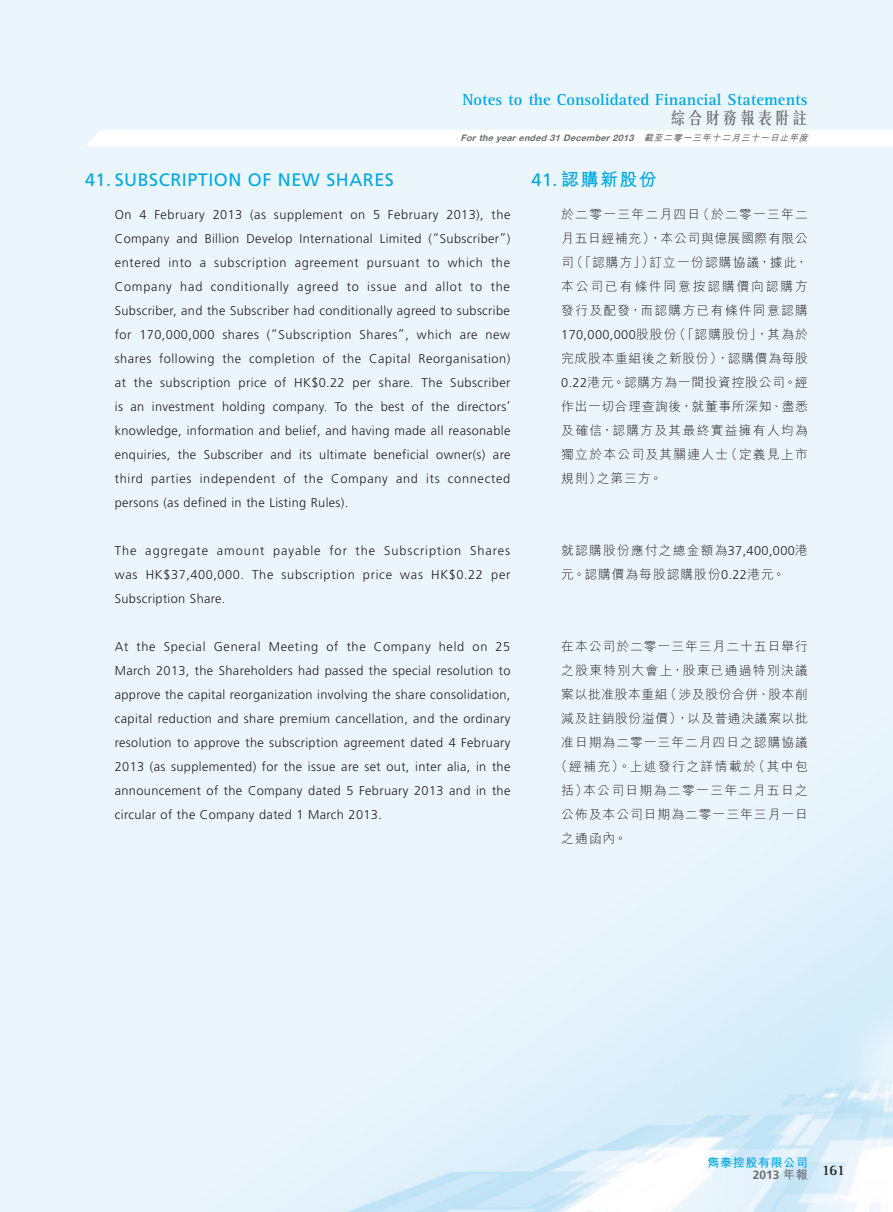
<style>
.page{position:relative;width:893px;height:1212px;background:#fff}
.page>*{position:absolute;margin:0;border:0;box-sizing:border-box;transform-origin:0 0}
.Heading_1{font:18px "Frutiger LT Std";letter-spacing:.03em;color:#00a8e2}
.C_Heading_1{font:700 18px "M Hei HK";letter-spacing:.08em;color:#00a8e2}
.t1{font:700 16.5px "Rotis Serif Std";letter-spacing:.005em;color:#00a8e2}
.t2{font:500 16.5px "C Song 3 HK";letter-spacing:.055em;color:#6c6d70}
.Body_Text{font:300 12.75px/24px "Frutiger LT Std";letter-spacing:.03em;color:#231f20;text-align:justify}
.C_Body_Text{font:300 12.75px/24px "M Hei HK";letter-spacing:.08em;color:#231f20;text-align:justify}
.C_Body_Text-2{font:300 12.75px "M Hei HK";letter-spacing:.05em;color:#231f20}
.C_Body_Text-3{font:300 12.75px "M Hei HK";letter-spacing:.055em;color:#231f20}
.C_Body_Text-4{font:300 12.75px "M Hei HK";letter-spacing:.115em;color:#231f20}
.C_Body_Text-5{font:300 12.75px "M Hei HK";letter-spacing:.1em;color:#231f20}
.C_Body_Text-6{font:300 12.75px "M Hei HK";letter-spacing:.11em;color:#231f20}
.t3{font:700 12px "Frutiger LT Std";color:#6c6d70}
.t4{font:700 12px "M Hei HK";letter-spacing:.055em;color:#00a8e2}
.t5{font:italic 700 9px "Helvetica Neue LT Std";color:#6c6d70}
.s1{font-family:"M Hei HK"}
.s2{font-family:"Frutiger LT Std";font-weight:400}
.s3{font-family:"Frutiger LT Std"}
</style>
<div class="page">
<svg style="left:85px;top:130px;width:808px;height:17px"></svg>
<p class="t1" style="left:462px;top:90px;width:347px">Notes to the Consolidated Financial Statements</p>
<p class="t2" style="left:670px;top:110px;width:140px">綜合財務報表附註</p>
<p class="t5" style="left:461px;top:133px;width:352px">For the year ended 31 December 2013 <span class="s1">截至二零一三年十二月三十一日止年度</span></p>
<p class="C_Heading_1" style="left:531px;top:166px;width:127px"><span class="s2">41.</span> 認購新股份</p>
<p class="C_Body_Text" style="left:561px;top:202px;width:248px">於二零一三年二月四日（於二零一三年二月五日經補充），本公司與億展國際有限公司（「認購方」）訂立一份認購協議，據此，本公司已有條件同意按認購價向認購方發行及配發，而認購方已有條件同意認購<span class="s3">170,000,000</span>股股份（「認購股份」，其為於完成股本重組後之新股份），認購價為每股<span class="s3">0.22</span>港元。認購方為一間投資控股公司。經作出一切合理查詢後，就董事所深知、盡悉及確信，認購方及其最終實益擁有人均為獨立於本公司及其關連人士（定義見上市規則）之第三方。</p>
<p class="Heading_1" style="left:85px;top:169px;width:310px">41. SUBSCRIPTION OF NEW SHARES</p>
<p class="Body_Text" style="left:115px;top:202px;width:397px">On 4 February 2013 (as supplement on 5 February 2013), the Company and Billion Develop International Limited (“Subscriber”) entered into a subscription agreement pursuant to which the Company had conditionally agreed to issue and allot to the Subscriber, and the Subscriber had conditionally agreed to subscribe for 170,000,000 shares (“Subscription Shares”, which are new shares following the completion of the Capital Reorganisation) at the subscription price of HK$0.22 per share. The Subscriber is an investment holding company. To the best of the directors’ knowledge, information and belief, and having made all reasonable enquiries, the Subscriber and its ultimate beneficial owner(s) are third parties independent of the Company and its connected persons (as defined in the Listing Rules).</p>
<p class="Body_Text" style="left:115px;top:538px;width:397px">The aggregate amount payable for the Subscription Shares was HK$37,400,000. The subscription price was HK$0.22 per Subscription Share.</p>
<p class="Body_Text" style="left:115px;top:634px;width:397px">At the Special General Meeting of the Company held on 25<br>March 2013, the Shareholders had passed the special resolution to approve the capital reorganization involving the share consolidation, capital reduction and share premium cancellation, and the ordinary resolution to approve the subscription agreement dated 4 February 2013 (as supplemented) for the issue are set out, inter alia, in the announcement of the Company dated 5 February 2013 and in the circular of the Company dated 1 March 2013.</p>
<p class="C_Body_Text" style="left:561px;top:538px;width:248px">就認購股份應付之總金額為<span class="s3">37,400,000</span>港元。認購價為每股認購股份<span class="s3">0.22</span>港元。</p>
<p class="C_Body_Text" style="left:561px;top:634px;width:248px">在本公司於二零一三年三月二十五日舉行</p>
<p class="C_Body_Text-5" style="left:561px;top:663px;width:248px">之股東特別大會上，股東已通過特別決議</p>
<p class="C_Body_Text-2" style="left:561px;top:687px;width:248px">案以批准股本重組（涉及股份合併、股本削</p>
<p class="C_Body_Text-3" style="left:561px;top:711px;width:248px">減及註銷股份溢價），以及普通決議案以批</p>
<p class="C_Body_Text" style="left:561px;top:730px;width:248px">准日期為二零一三年二月四日之認購協議</p>
<p class="C_Body_Text-4" style="left:555px;top:759px;width:255px">（經補充）。上述發行之詳情載於（其中包</p>
<p class="C_Body_Text-6" style="left:561px;top:783px;width:248px">括）本公司日期為二零一三年二月五日之</p>
<p class="C_Body_Text" style="left:561px;top:802px;width:248px">公佈及本公司日期為二零一三年三月一日</p>
<p class="C_Body_Text" style="left:561px;top:826px;width:67px">之通函內。</p>
<p class="t4" style="left:707px;top:1154px;width:102px">雋泰控股有限公司</p>
<p class="t3" style="left:753px;top:1168px;width:94px">2013 <span class="s1">年報</span> <sup>161</sup></p>
</div>
